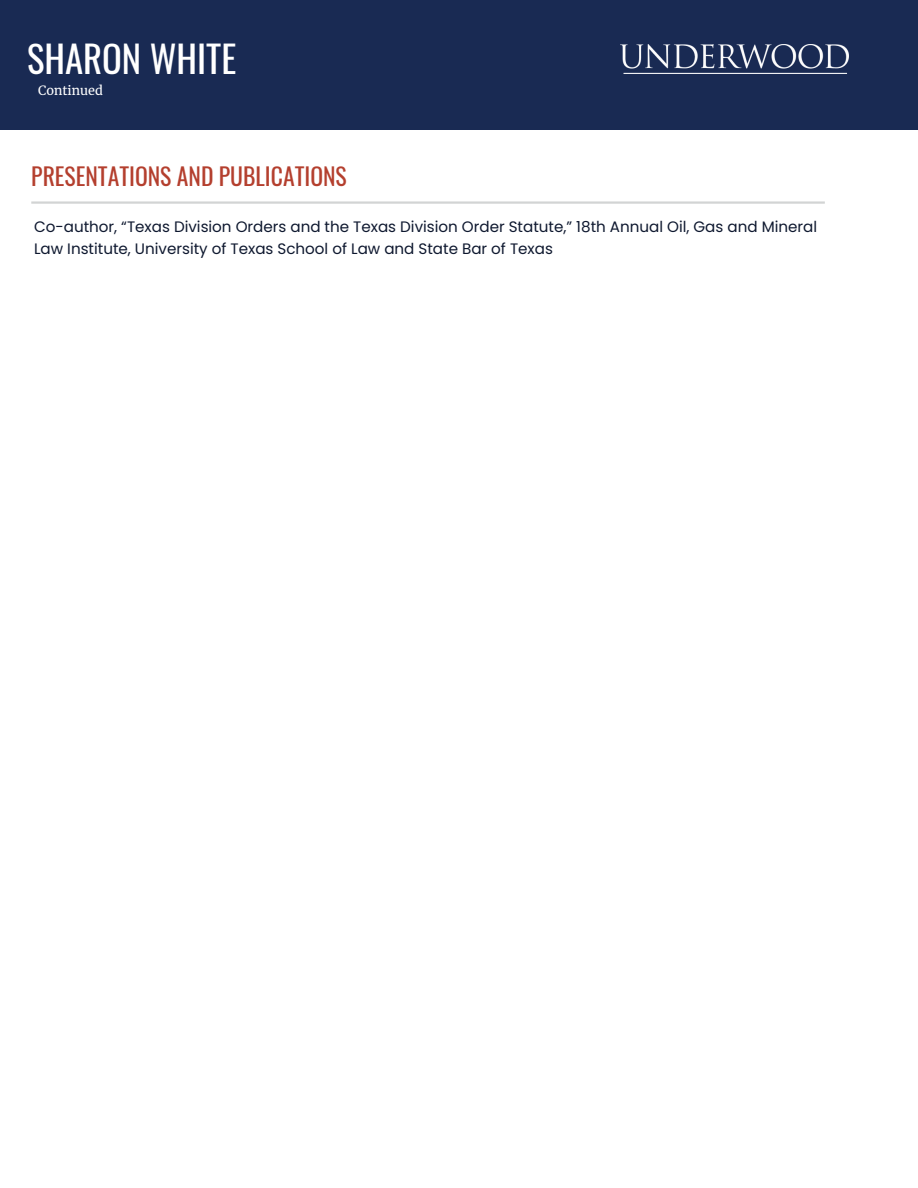
<style>
.page{position:relative;width:918px;height:1188px;background:#fff}
.page>*{position:absolute;margin:0;border:0;box-sizing:border-box;transform-origin:0 0}
.t1{font:36.75px "Oswald";color:#fff}
.t2{font:23.7px "Oswald";color:#b43f2e}
.t3{font:15.15px/21.3px "Poppins";color:#0e182f}
.t4{font:12.6px "Merriweather";color:#fff}
</style>
<div class="page">
<div style="left:0;top:0;width:918px;height:129px;background:#192a53"></div>
<img style="left:621px;top:44px;width:228px;height:29px">
<hr style="left:31px;top:201px;width:794px;height:3px;background:#d2d4d4">
<p class="t1" style="left:27px;top:31px;width:211px">SHARON WHITE</p>
<p class="t4" style="left:38px;top:83px;width:66px">Continued</p>
<p class="t2" style="left:31px;top:158px;width:317px">PRESENTATIONS AND PUBLICATIONS</p>
<p class="t3" style="left:34px;top:216px;width:784px">Co-author, “Texas Division Orders and the Texas Division Order Statute,” 18th Annual Oil, Gas and Mineral<br>Law Institute, University of Texas School of Law and State Bar of Texas</p>
</div>
